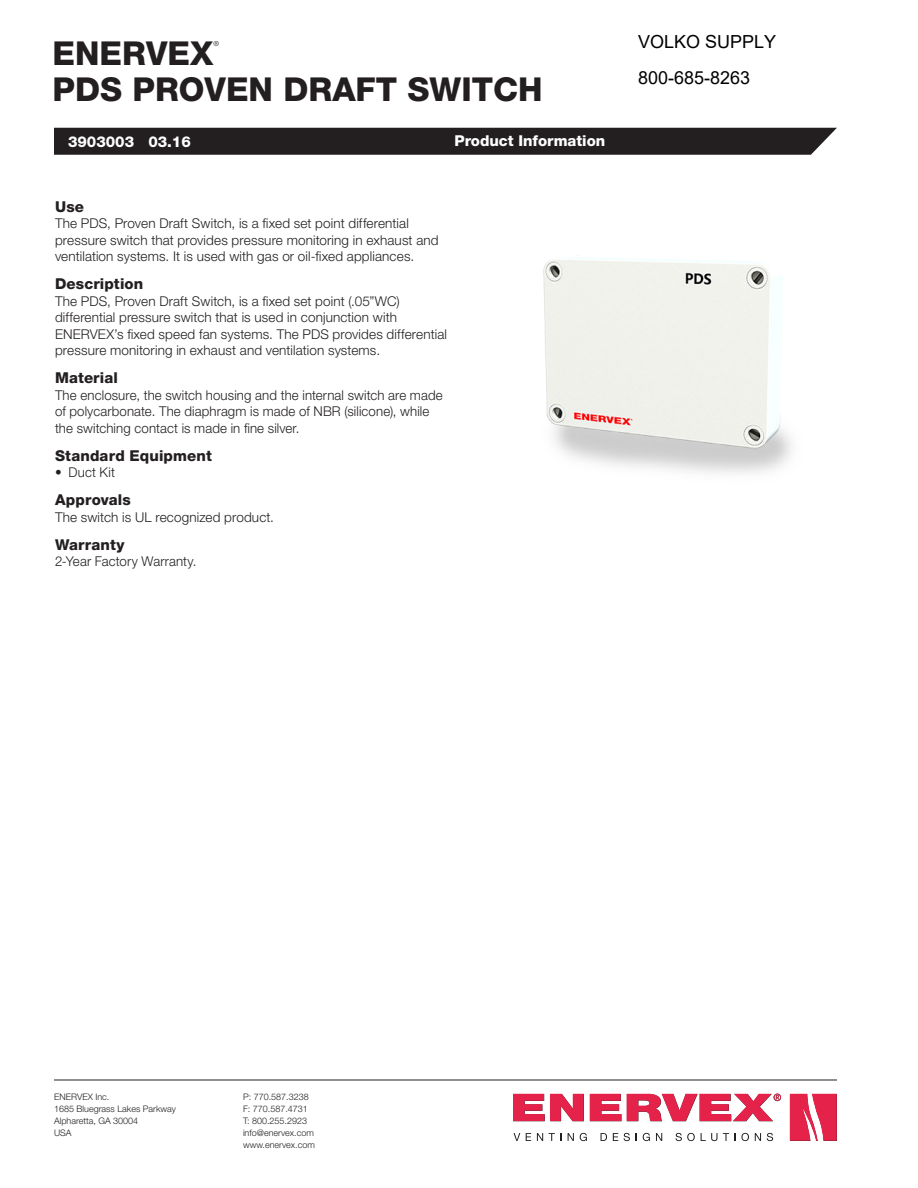
<style>
.page{position:relative;width:918px;height:1188px;background:#fff}
.page>*{position:absolute;margin:0;border:0;box-sizing:border-box;transform-origin:0 0}
.t1{font:800 33px "Helvetica Neue LT Std";color:#231f20}
.t2{font:18px/36px "Arial";color:#000}
.Heading-body-text-ps{font:800 15px "Helvetica Neue LT Std";letter-spacing:.01em;color:#231f20}
.t3{font:800 15px "Helvetica Neue LT Std";color:#fff}
.Heading-body-text-fi{font:800 15px "Helvetica Neue LT Std";color:#231f20}
.Body_text-above-head{font:300 13.5px/16.5px "Helvetica Neue LT Std";letter-spacing:.01em;color:#231f20}
.Body_text-same-parag{font:300 13.5px "Helvetica Neue LT Std";letter-spacing:.01em;color:#231f20}
.t4{font:300 9px/12px "Helvetica Neue LT Std";color:#231f20}
.t5{font:300 7.05px "Helvetica Neue LT Std";color:#231f20}
</style>
<div class="page">
<hr style="left:54px;top:1080px;width:783px;height:1px;background:#231f20">
<svg style="left:513px;top:1094px;width:71px;height:27px"></svg>
<svg style="left:790px;top:1094px;width:47px;height:47px;background:#e64969"></svg>
<svg style="left:590px;top:1093px;width:191px;height:28px"></svg>
<svg style="left:514px;top:1133px;width:6px;height:8px"></svg>
<svg style="left:526px;top:1133px;width:5px;height:8px"></svg>
<svg style="left:537px;top:1133px;width:6px;height:8px"></svg>
<svg style="left:549px;top:1133px;width:12px;height:8px"></svg>
<svg style="left:568px;top:1133px;width:6px;height:8px"></svg>
<svg style="left:580px;top:1133px;width:7px;height:8px"></svg>
<svg style="left:601px;top:1133px;width:6px;height:8px"></svg>
<svg style="left:613px;top:1133px;width:5px;height:8px"></svg>
<svg style="left:624px;top:1133px;width:6px;height:8px"></svg>
<svg style="left:643px;top:1133px;width:7px;height:8px"></svg>
<svg style="left:656px;top:1133px;width:6px;height:8px"></svg>
<svg style="left:676px;top:1133px;width:19px;height:8px"></svg>
<svg style="left:701px;top:1133px;width:16px;height:8px"></svg>
<svg style="left:723px;top:1133px;width:6px;height:8px"></svg>
<svg style="left:735px;top:1133px;width:14px;height:8px"></svg>
<svg style="left:755px;top:1133px;width:6px;height:8px"></svg>
<svg style="left:767px;top:1133px;width:6px;height:8px"></svg>
<div style="left:54px;top:128px;width:783px;height:27px;background:#231f20"></div>
<img style="left:543px;top:258px;width:249px;height:215px">
<h1 class="t1" style="left:52px;top:33px;width:162px">ENERVEX</h1>
<p class="t5" style="left:213px;top:39px;width:7px">®</p>
<h1 class="t1" style="left:52px;top:69px;width:492px">PDS PROVEN DRAFT SWITCH</h1>
<p class="t3" style="left:68px;top:133px;width:124px">3903003 03.16</p>
<p class="t3" style="left:454px;top:132px;width:152px">Product Information</p>
<p class="Heading-body-text-fi" style="left:55px;top:198px;width:30px">Use</p>
<p class="Body_text-above-head" style="left:55px;top:215px;width:385px">The PDS, Proven Draft Switch, is a fixed set point differential pressure switch that provides pressure monitoring in exhaust and ventilation systems. It is used with gas or oil-fixed appliances.</p>
<p class="Heading-body-text-ps" style="left:55px;top:275px;width:90px">Description</p>
<p class="Body_text-above-head" style="left:55px;top:293px;width:393px">The PDS, Proven Draft Switch, is a fixed set point (.05”WC) differential pressure switch that is used in conjunction with ENERVEX’s fixed speed fan systems. The PDS provides differential pressure monitoring in exhaust and ventilation systems.</p>
<p class="Heading-body-text-ps" style="left:55px;top:369px;width:64px">Material</p>
<p class="Body_text-above-head" style="left:55px;top:387px;width:389px">The enclosure, the switch housing and the internal switch are made of polycarbonate. The diaphragm is made of NBR (silicone), while the switching contact is made in fine silver.</p>
<p class="Heading-body-text-ps" style="left:55px;top:447px;width:158px">Standard Equipment</p>
<p class="Body_text-above-head" style="left:55px;top:464px;width:61px">• Duct Kit</p>
<p class="Heading-body-text-ps" style="left:55px;top:491px;width:77px">Approvals</p>
<p class="Body_text-above-head" style="left:55px;top:509px;width:221px">The switch is UL recognized product.</p>
<p class="Heading-body-text-ps" style="left:55px;top:536px;width:71px">Warranty</p>
<p class="Body_text-same-parag" style="left:55px;top:553px;width:143px">2-Year Factory Warranty.</p>
<h2 class="t2" style="left:638px;top:24px;width:140px">VOLKO SUPPLY<br>800-685-8263</h2>
<p class="t4" style="left:54px;top:1091px;width:124px">ENERVEX Inc.<br>1685 Bluegrass Lakes Parkway<br>Alpharetta, GA 30004<br>USA</p>
<p class="t4" style="left:243px;top:1091px;width:73px">P: 770.587.3238<br>F: 770.587.4731<br>T: 800.255.2923 info@enervex.com www.enervex.com</p>
</div>
